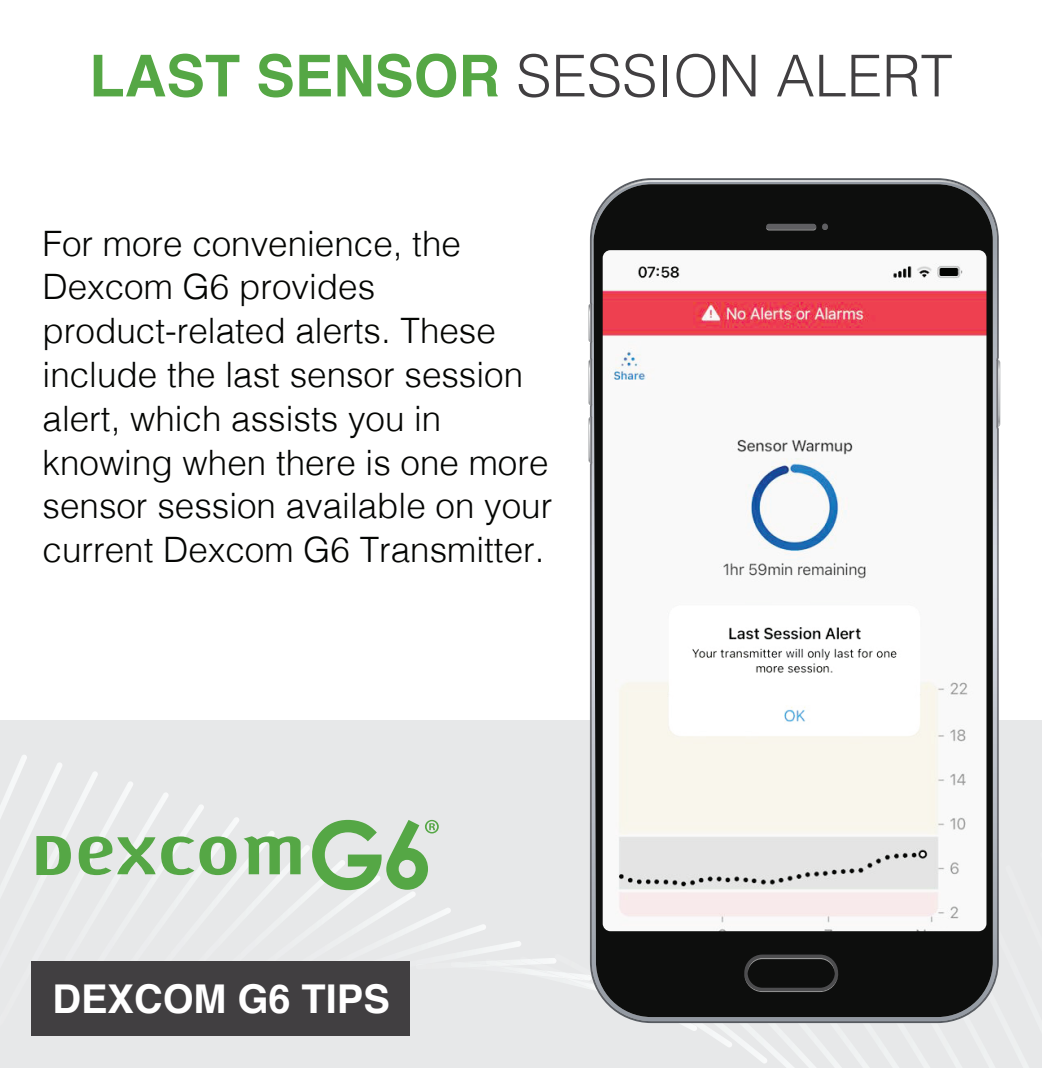
<style>
.page{position:relative;width:1042px;height:1068px;background:#fff}
.page>*{position:absolute;margin:0;border:0;box-sizing:border-box;transform-origin:0 0}
.t1{font:300 57.75px "Helvetica";color:#413f41}
.t2{font:700 39.73px "Helvetica";color:#fff}
.t3{font:300 35px/43.8px "Helvetica";color:#040503}
.s1{font-weight:700;color:#55a745}
</style>
<div class="page">
<div style="left:0;top:720px;width:1042px;height:347px;background:#e7e8e9"></div>
<img style="left:22px;top:755px;width:5px;height:7px">
<img style="left:19px;top:757px;width:5px;height:5px">
<img style="left:18px;top:762px;width:44px;height:8px">
<img style="left:16px;top:765px;width:44px;height:6px">
<img style="left:11px;top:773px;width:84px;height:8px">
<img style="left:523px;top:958px;width:31px;height:18px">
<img style="left:523px;top:958px;width:20px;height:6px">
<img style="left:543px;top:969px;width:11px;height:8px">
<img style="left:554px;top:961px;width:35px;height:28px">
<svg style="left:585px;top:974px;width:4px;height:7px"></svg>
<img style="left:589px;top:955px;width:124px;height:82px">
<img style="left:713px;top:1022px;width:26px;height:25px">
<img style="left:739px;top:1022px;width:28px;height:41px">
<img style="left:767px;top:1022px;width:31px;height:45px">
<img style="left:798px;top:1022px;width:31px;height:45px">
<img style="left:829px;top:1022px;width:33px;height:45px">
<img style="left:862px;top:1022px;width:34px;height:45px">
<img style="left:896px;top:1022px;width:52px;height:2px">
<svg style="left:588px;top:304px;width:2px;height:38px"></svg>
<svg style="left:588px;top:359px;width:2px;height:46px"></svg>
<svg style="left:588px;top:417px;width:2px;height:46px"></svg>
<svg style="left:999px;top:360px;width:1px;height:66px"></svg>
<svg style="left:590px;top:178px;width:409px;height:844px;background:#343535"></svg>
<svg style="left:592px;top:180px;width:405px;height:63px;background:#272827"></svg>
<img style="left:603px;top:250px;width:383px;height:680px">
<svg style="left:0;top:781px;width:523px;height:244px"></svg>
<div style="left:32px;top:961px;width:378px;height:74px;background:#413f41"></div>
<h1 class="t1" style="left:89px;top:27px;width:865px"><span class="s1">LAST SENSOR</span> SESSION ALERT</h1>
<p class="t3" style="left:43px;top:219px;width:511px">For more convenience, the<br>Dexcom G6 provides product-related alerts. These include the last sensor session alert, which assists you in knowing when there is one more sensor session available on your current Dexcom G6 Transmitter.</p>
<p class="t2" style="left:53px;top:966px;width:339px">DEXCOM G6 TIPS</p>
</div>
